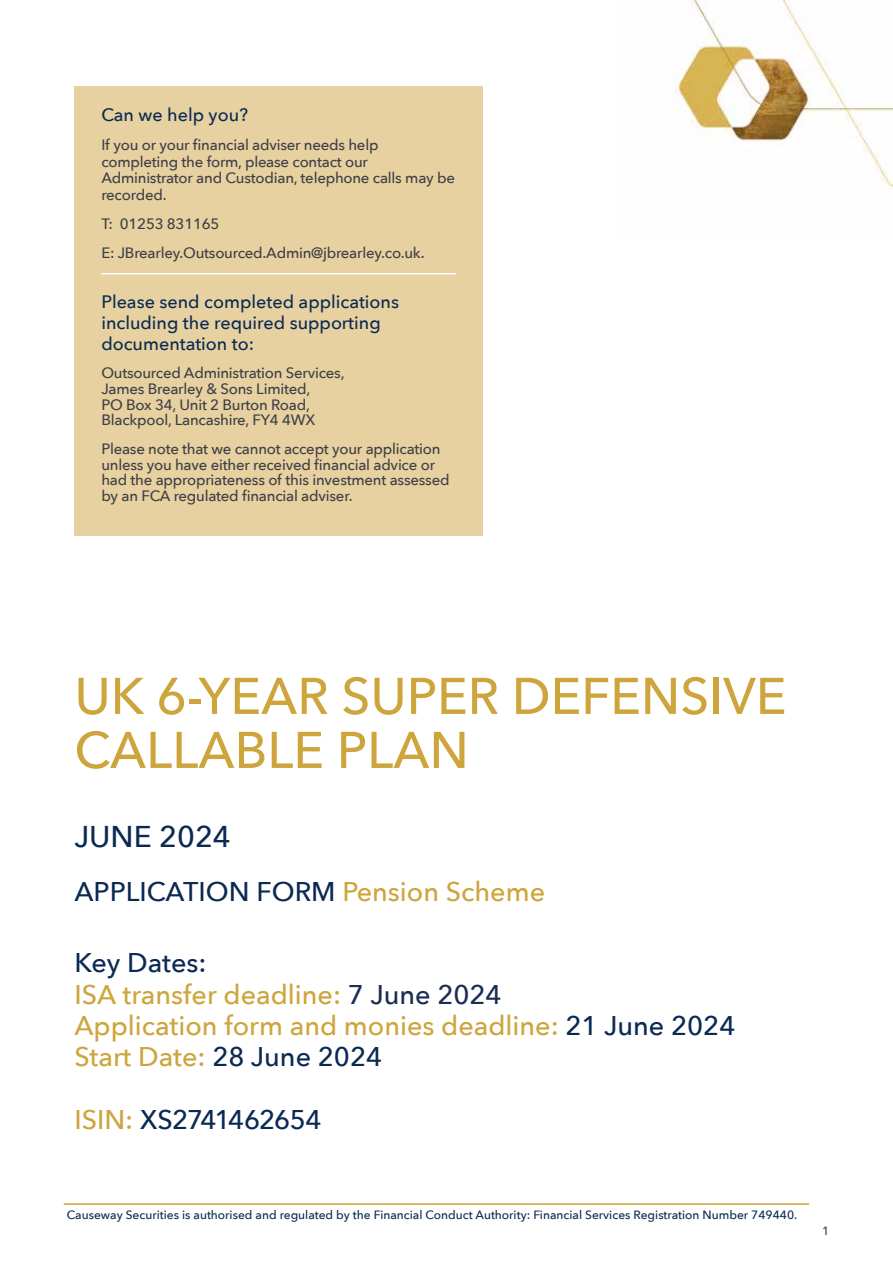
<style>
.page{position:relative;width:893px;height:1263px;background:#fff}
.page>*{position:absolute;margin:0;border:0;box-sizing:border-box;transform-origin:0 0}
.t1{font:500 51px/54px "Avenir Next";color:#cea53d}
.t2{font:500 30px "Avenir Next";color:#0b2a53}
.t3{font:500 27px/31.2px "Avenir Next";color:#cea53d}
.t4{font:500 27px "Avenir Next";color:#0b2a53}
.t5{font:500 27px "Avenir Next";letter-spacing:-.025em;color:#0b2a53}
.t6{font:500 18px/21px "Avenir Next";color:#0b2a53}
.t7{font:500 15px/15.8px "Avenir Next";letter-spacing:-.015em;color:#3e3f47}
.t8{font:500 12px "Avenir Next";color:#0b2a53}
.t9{font:500 12px "Avenir Next";color:#3e3f47}
.s1{color:#cea53d}
.s2{color:#0b2a53}
.s3{color:#1b2d53}
</style>
<div class="page">
<hr style="left:64px;top:1203px;width:745px;height:2px;background:#cea53d">
<img style="left:673px;top:0;width:220px;height:190px">
<div style="left:74px;top:86px;width:409px;height:449px;background:#e7d1a0"></div>
<hr style="left:101px;top:273px;width:355px;height:1px;background:#fff">
<p class="t6" style="left:101px;top:103px;width:148px">Can we help you?</p>
<p class="t7" style="left:101px;top:136px;width:355px;line-height:16.5px">If you or your financial adviser needs help completing the form, please contact our Administrator and Custodian, telephone calls may be recorded.</p>
<p class="t7" style="left:101px;top:208px;width:325px;line-height:29.2px">T: 01253 831165<br>E: JBrearley.Outsourced.Admin@jbrearley.co.uk.</p>
<p class="t6" style="left:101px;top:290px;width:299px">Please send completed applications including the required supporting documentation to:</p>
<p class="t7" style="left:101px;top:364px;width:245px">Outsourced Administration Services,<br>James Brearley &amp; Sons Limited,<br>PO Box 34, Unit 2 Burton Road,<br>Blackpool, Lancashire, FY4 4WX</p>
<p class="t7" style="left:101px;top:440px;width:350px">Please note that we cannot accept your application unless you have either received financial advice or had the appropriateness of this investment assessed by an FCA regulated financial adviser.</p>
<h1 class="t1" style="left:74px;top:667px;width:714px">UK 6-YEAR SUPER DEFENSIVE<br>CALLABLE PLAN</h1>
<h2 class="t2" style="left:74px;top:811px;width:158px">JUNE 2024</h2>
<h3 class="t4" style="left:74px;top:869px;width:472px">APPLICATION FORM <span class="s1">Pension Scheme</span></h3>
<h3 class="t3" style="left:74px;top:946px;width:662px"><span class="s2">Key Dates:<br></span>ISA transfer deadline: <span class="s3">7 June 2024<br></span>Application form and monies deadline: <span class="s2">21 June 2024<br></span>Start Date: <span class="s2">28 June 2024</span></h3>
<h3 class="t5" style="left:74px;top:1096px;width:249px"><span class="s1">ISIN:</span> XS2741462654</h3>
<p class="t8" style="left:67px;top:1205px;width:732px">Causeway Securities is authorised and regulated by the Financial Conduct Authority: Financial Services Registration Number 749440.</p>
<p class="t9" style="left:822px;top:1221px;width:9px">1</p>
</div>
